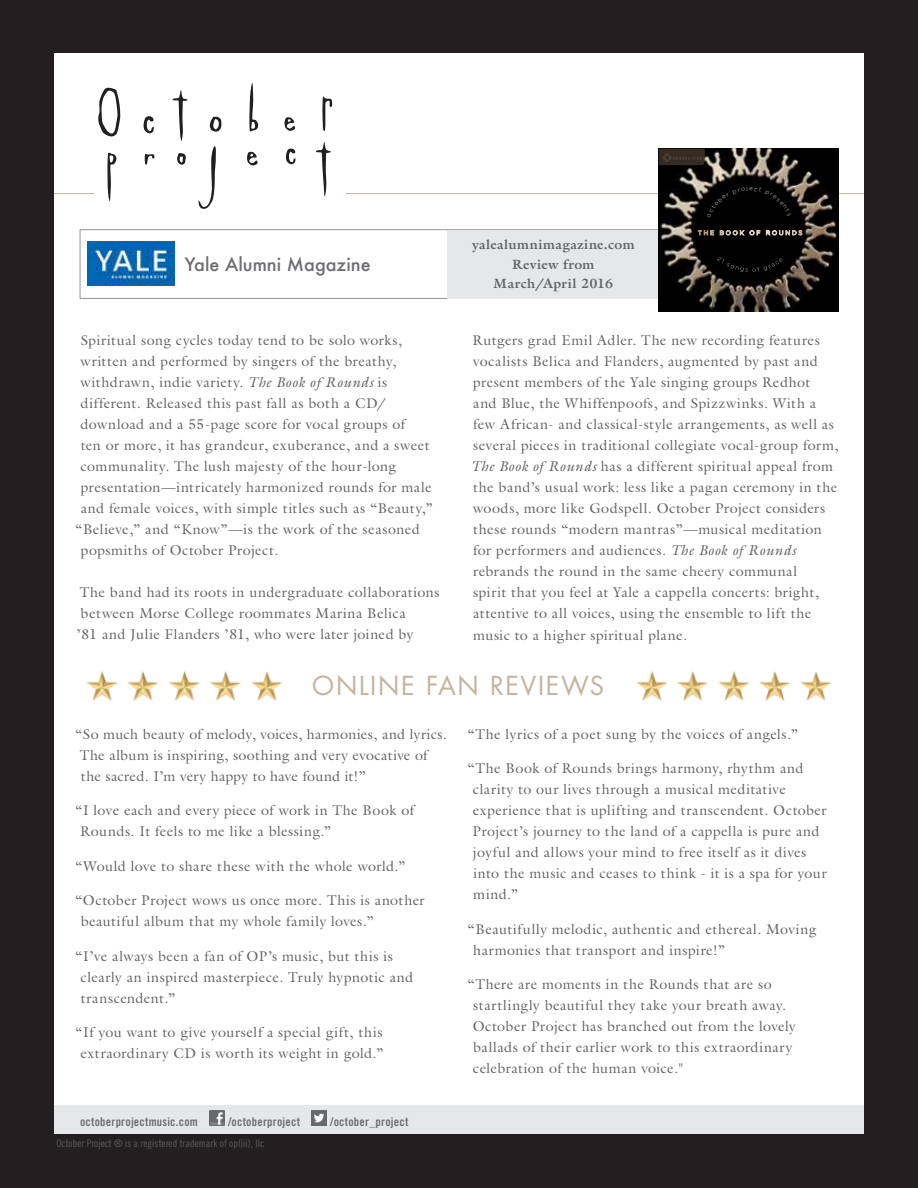
<style>
.page{position:relative;width:918px;height:1188px;background:#231f20}
.page>*{position:absolute;margin:0;border:0;box-sizing:border-box;transform-origin:0 0}
.t1{font:25.5px "Futura Std";letter-spacing:.06em;color:#c2b49f}
.t2{font:500 18px "Futura";color:#6d6e71}
.t3{font:14.25px/21px "Galliard Std";letter-spacing:.03em;color:#636466}
.t4{font:700 13.5px/19.5px "Galliard Std";letter-spacing:.035em;color:#636466;text-align:center}
.t5{font:12px "Trade Gothic LT Std Bd Cn 20";letter-spacing:.02em;color:#6d6e71}
.t6{font:10.5px "Trade Gothic LT Std Cn 18";color:#58595b}
.s1{font-style:italic}
</style>
<div class="page">
<div style="left:54px;top:54px;width:810px;height:1080px;background:#fff"></div>
<div style="left:54px;top:1105px;width:810px;height:28px;background:#e6e7e8"></div>
<img style="left:210px;top:1111px;width:15px;height:15px">
<img style="left:312px;top:1111px;width:15px;height:15px">
<div style="left:80px;top:230px;width:758px;height:69px;background:#fff;border:1px solid #939598"></div>
<div style="left:448px;top:230px;width:390px;height:68px;background:#e6e7e8"></div>
<svg style="left:143px;top:116px;width:11px;height:18px"></svg>
<svg style="left:285px;top:148px;width:11px;height:17px"></svg>
<svg style="left:172px;top:90px;width:16px;height:51px"></svg>
<svg style="left:316px;top:142px;width:15px;height:54px"></svg>
<svg style="left:322px;top:96px;width:11px;height:35px"></svg>
<svg style="left:98px;top:88px;width:22px;height:49px"></svg>
<svg style="left:249px;top:83px;width:10px;height:49px"></svg>
<svg style="left:107px;top:152px;width:10px;height:50px"></svg>
<svg style="left:284px;top:117px;width:11px;height:14px"></svg>
<svg style="left:247px;top:151px;width:11px;height:15px"></svg>
<svg style="left:209px;top:117px;width:13px;height:15px"></svg>
<svg style="left:145px;top:154px;width:9px;height:11px"></svg>
<svg style="left:198px;top:146px;width:18px;height:63px"></svg>
<svg style="left:177px;top:153px;width:9px;height:12px"></svg>
<hr style="left:346px;top:193px;width:518px;height:1px;background:#c2b49f">
<hr style="left:54px;top:193px;width:40px;height:1px;background:#c2b49f">
<img style="left:87px;top:242px;width:87px;height:43px">
<img style="left:87px;top:671px;width:195px;height:30px">
<img style="left:637px;top:671px;width:194px;height:30px">
<img style="left:659px;top:149px;width:179px;height:162px">
<svg style="left:659px;top:149px;width:46px;height:16px"></svg>
<svg style="left:697px;top:229px;width:106px;height:8px"></svg>
<div style="left:707px;top:186px;width:84px;height:32px;background:#000"></div>
<svg style="left:717px;top:256px;width:66px;height:16px"></svg>
<p class="t2" style="left:185px;top:252px;width:187px">Yale Alumni Magazine</p>
<p class="t3" style="left:81px;top:330px;width:323px">Spiritual song cycles today tend to be solo works,</p>
<p class="t3" style="left:81px;top:351px;width:317px">written and performed by singers of the breathy,</p>
<p class="t3" style="left:81px;top:372px;width:308px">withdrawn, indie variety. <span class="s1">The Book of Rounds</span> is</p>
<p class="t3" style="left:81px;top:393px;width:307px">different. Released this past fall as both a CD/</p>
<p class="t3" style="left:81px;top:414px;width:326px">download and a 55-page score for vocal groups of</p>
<p class="t3" style="left:81px;top:435px;width:350px">ten or more, it has grandeur, exuberance, and a sweet</p>
<p class="t3" style="left:81px;top:456px;width:317px">communality. The lush majesty of the hour-long</p>
<p class="t3" style="left:81px;top:477px;width:352px">presentation—intricately harmonized rounds for male</p>
<p class="t3" style="left:81px;top:498px;width:354px">and female voices, with simple titles such as “Beauty,”</p>
<p class="t3" style="left:75px;top:519px;width:346px">“Believe,” and “Know”—is the work of the seasoned</p>
<p class="t3" style="left:81px;top:540px;width:199px">popsmiths of October Project.</p>
<p class="t3" style="left:77px;top:581px;width:365px">The band had its roots in undergraduate collaborations between Morse College roommates Marina Belica<br>’81 and Julie Flanders ’81, who were later joined by</p>
<p class="t4" style="left:472px;top:235px;width:164px">yalealumnimagazine.com<br>Review from<br>March/April 2016</p>
<p class="t3" style="left:471px;top:330px;width:369px">Rutgers grad Emil Adler. The new recording features vocalists Belica and Flanders, augmented by past and present members of the Yale singing groups Redhot<br>and Blue, the Whiffenpoofs, and Spizzwinks. With a few African- and classical-style arrangements, as well as several pieces in traditional collegiate vocal-group form, <span class="s1">The Book of Rounds</span> has a different spiritual appeal from the band’s usual work: less like a pagan ceremony in the woods, more like Godspell. October Project considers these rounds “modern mantras”—musical meditation for performers and audiences. <span class="s1">The Book of Rounds </span>rebrands the round in the same cheery communal<br>spirit that you feel at Yale a cappella concerts: bright, attentive to all voices, using the ensemble to lift the music to a higher spiritual plane.</p>
<h1 class="t1" style="left:312px;top:670px;width:293px">ONLINE FAN REVIEWS</h1>
<p class="t3" style="left:80px;top:723px;width:368px;text-indent:-5px">“So much beauty of melody, voices, harmonies, and lyrics.<br>The album is inspiring, soothing and very evocative of the sacred. I’m very happy to have found it!”</p>
<p class="t3" style="left:80px;top:800px;width:335px;text-indent:-5px">“I love each and every piece of work in The Book of<br>Rounds. It feels to me like a blessing.”</p>
<p class="t3" style="left:75px;top:855px;width:332px">“Would love to share these with the whole world.”</p>
<p class="t3" style="left:81px;top:890px;width:346px;text-indent:-6px">“October Project wows us once more. This is another beautiful album that my whole family loves.”</p>
<p class="t3" style="left:81px;top:945px;width:334px;text-indent:-5px">“I’ve always been a fan of OP’s music, but this is clearly an inspired masterpiece. Truly hypnotic and transcendent.”</p>
<p class="t3" style="left:75px;top:1022px;width:310px;text-align:center">“If you want to give yourself a special gift, this extraordinary CD is worth its weight in gold.”</p>
<p class="t5" style="left:80px;top:1114px;width:119px">octoberprojectmusic.com</p>
<p class="t5" style="left:228px;top:1114px;width:73px">/octoberproject</p>
<p class="t5" style="left:330px;top:1114px;width:80px">/october_project</p>
<p class="t6" style="left:56px;top:1137px;width:209px">October Project ® is a registered trademark of op(iii), llc</p>
<p class="t3" style="left:468px;top:723px;width:332px">“The lyrics of a poet sung by the voices of angels.”</p>
<p class="t3" style="left:473px;top:758px;width:356px;text-indent:-5px">“The Book of Rounds brings harmony, rhythm and clarity to our lives through a musical meditative experience that is uplifting and transcendent. October Project’s journey to the land of a cappella is pure and joyful and allows your mind to free itself as it dives into the music and ceases to think - it is a spa for your mind.”</p>
<p class="t3" style="left:473px;top:918px;width:345px;text-indent:-6px">“Beautifully melodic, authentic and ethereal. Moving harmonies that transport and inspire!”</p>
<p class="t3" style="left:473px;top:974px;width:325px;text-indent:-5px">“There are moments in the Rounds that are so startlingly beautiful they take your breath away.<br>October Project has branched out from the lovely ballads of their earlier work to this extraordinary celebration of the human voice."</p>
</div>
